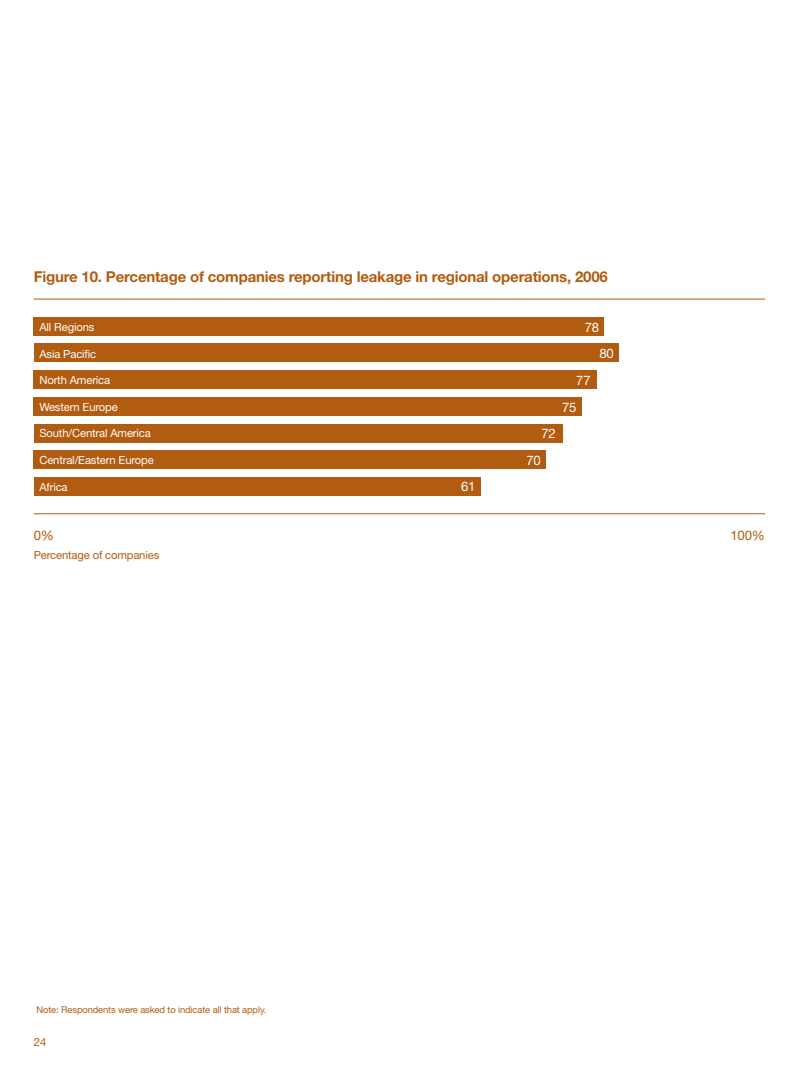
<style>
.page{position:relative;width:810px;height:1080px;background:#fff}
.page>*{position:absolute;margin:0;border:0;box-sizing:border-box;transform-origin:0 0}
.t1{font:700 15px "Helvetica Neue";letter-spacing:-.01em;color:#b15c11}
.t2{font:13.12px/26.6px "Helvetica Neue";letter-spacing:-.01em;color:#fff}
.t3{font:13.12px "Helvetica Neue";color:#b15c11}
.t4{font:11.25px "Helvetica Neue";letter-spacing:-.01em;color:#fff}
.t5{font:11.25px "Helvetica Neue";letter-spacing:-.01em;color:#b15c11}
.t6{font:9.38px "Helvetica Neue";letter-spacing:-.01em;color:#b15c11}
</style>
<div class="page">
<hr style="left:34px;top:299px;width:731px;height:1px;background:#b15c11">
<hr style="left:34px;top:513px;width:731px;height:1px;background:#b15c11">
<div style="left:34px;top:344px;width:585px;height:18px;background:#b15c11"></div>
<div style="left:34px;top:370px;width:563px;height:19px;background:#b15c11"></div>
<div style="left:34px;top:397px;width:548px;height:19px;background:#b15c11"></div>
<div style="left:34px;top:424px;width:528px;height:18px;background:#b15c11"></div>
<div style="left:34px;top:477px;width:447px;height:19px;background:#b15c11"></div>
<div style="left:34px;top:451px;width:512px;height:18px;background:#b15c11"></div>
<div style="left:34px;top:318px;width:570px;height:18px;background:#b15c11"></div>
<h1 class="t1" style="left:34px;top:267px;width:576px">Figure 10. Percentage of companies reporting leakage in regional operations, 2006</h1>
<p class="t4" style="left:39px;top:321px;width:57px">All Regions</p>
<p class="t2" style="left:585px;top:314px;width:16px">78</p>
<p class="t4" style="left:39px;top:347px;width:58px">Asia Pacific</p>
<p class="t4" style="left:39px;top:373px;width:72px">North America</p>
<p class="t4" style="left:39px;top:400px;width:80px">Western Europe</p>
<p class="t4" style="left:39px;top:427px;width:113px">South/Central America</p>
<p class="t2" style="left:562px;top:367px;width:30px;text-indent:14px">77<br>75</p>
<p class="t2" style="left:541px;top:420px;width:16px">72</p>
<p class="t4" style="left:39px;top:453px;width:116px">Central/Eastern Europe</p>
<p class="t2" style="left:526px;top:447px;width:16px">70</p>
<p class="t4" style="left:39px;top:480px;width:30px">Africa</p>
<p class="t2" style="left:461px;top:473px;width:16px">61</p>
<p class="t2" style="left:600px;top:340px;width:16px">80</p>
<p class="t3" style="left:34px;top:528px;width:22px">0%</p>
<p class="t3" style="left:730px;top:528px;width:36px">100%</p>
<p class="t5" style="left:34px;top:549px;width:127px">Percentage of companies</p>
<p class="t6" style="left:37px;top:1004px;width:231px">Note: Respondents were asked to indicate all that apply.</p>
<p class="t5" style="left:34px;top:1036px;width:14px">24</p>
</div>
